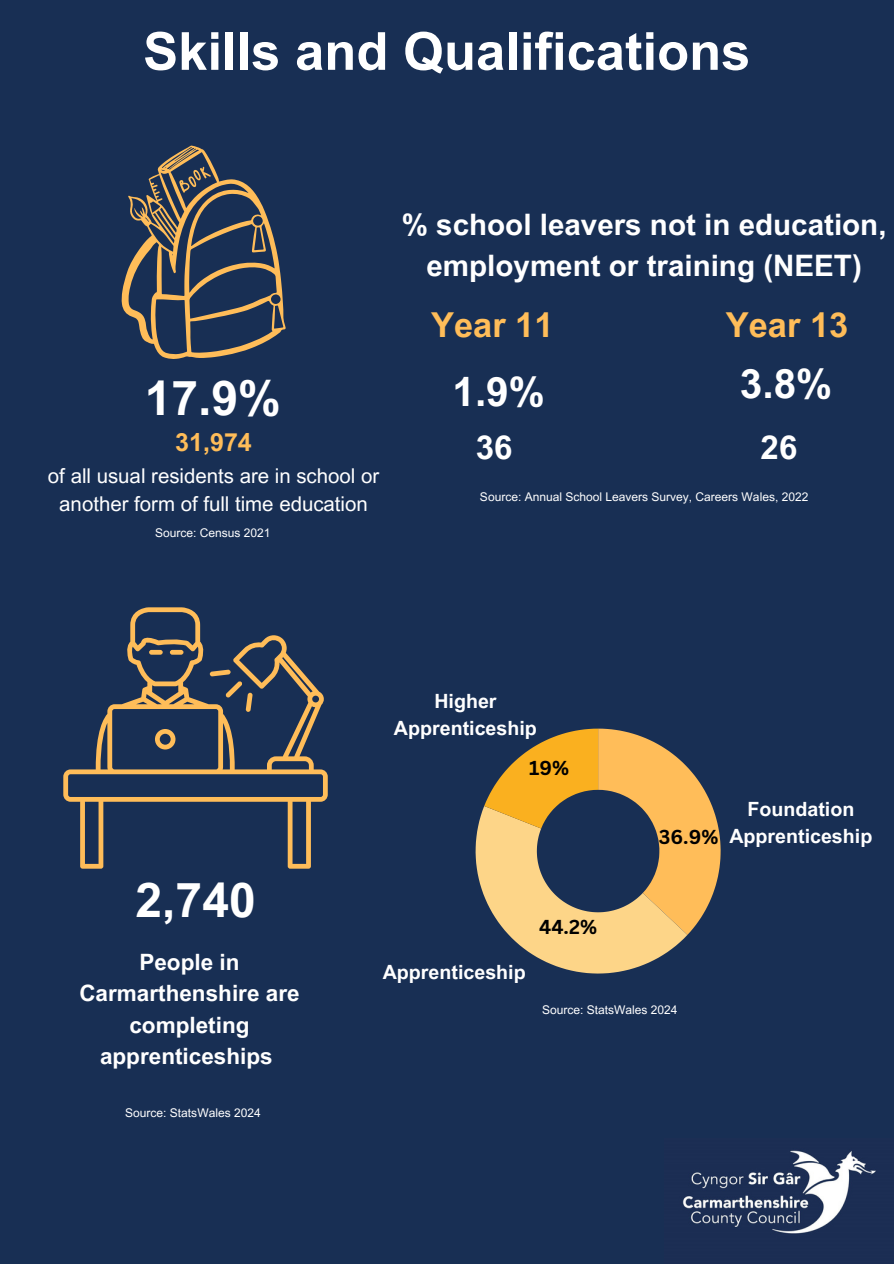
<style>
.page{position:relative;width:894px;height:1264px;background:#fff}
.page>*{position:absolute;margin:0;border:0;box-sizing:border-box;transform-origin:0 0}
.t1{font:700 52.5px "Arial MT Pro";color:#fff}
.t2{font:700 48px "Arial MT Pro";color:#fff}
.t3{font:700 40.5px "Arial MT Pro";color:#fff}
.t4{font:700 34.35px "Arial MT Pro";color:#ffbd59}
.t5{font:700 33px "Arial MT Pro";color:#fff}
.t6{font:700 29.55px/40.5px "Arial MT Pro";color:#fff;text-align:center}
.t7{font:700 25.05px "Arial MT Pro";color:#ffbd59}
.t8{font:700 22.5px/31.5px "Arial MT Pro";color:#fff;text-align:center}
.t9{font:20.4px/28.2px "Arial MT Pro";color:#fff;text-align:center}
.t10{font:700 19.65px/27.3px "Arial MT Pro";color:#fff;text-align:center}
.t11{font:700 19.65px "Canva Sans";color:#000}
.t12{font:12px "Arial MT Pro";color:#fff}
</style>
<div class="page">
<div style="left:0;top:0;width:893px;height:1263px;background:#182f54"></div>
<img style="left:682px;top:1150px;width:194px;height:84px">
<svg style="left:122px;top:146px;width:163px;height:213px"></svg>
<svg style="left:63px;top:607px;width:265px;height:261px"></svg>
<svg style="left:475px;top:728px;width:245px;height:245px"></svg>
<p class="t1" style="left:143px;top:32px;width:608px">Skills and Qualifications</p>
<h4 class="t2" style="left:145px;top:380px;width:138px">17.9%</h4>
<h3 class="t7" style="left:175px;top:433px;width:78px">31,974</h3>
<h3 class="t9" style="left:48px;top:464px;width:332px">of all usual residents are in school or another form of full time education</h3>
<h1 class="t12" style="left:155px;top:528px;width:117px">Source: Census 2021</h1>
<h6 class="t6" style="left:401px;top:208px;width:486px">% school leavers not in education, employment or training (NEET)</h6>
<p class="t4" style="left:431px;top:312px;width:124px">Year 11</p>
<p class="t4" style="left:725px;top:312px;width:124px">Year 13</p>
<p class="t3" style="left:452px;top:376px;width:94px">1.9%</p>
<p class="t3" style="left:739px;top:368px;width:94px">3.8%</p>
<p class="t5" style="left:475px;top:435px;width:38px">36</p>
<p class="t5" style="left:760px;top:434px;width:38px">26</p>
<p class="t12" style="left:480px;top:492px;width:330px">Source: Annual School Leavers Survey, Careers Wales, 2022</p>
<p class="t10" style="left:394px;top:690px;width:144px">Higher<br>Apprenticeship</p>
<p class="t11" style="left:529px;top:754px;width:41px">19%</p>
<p class="t11" style="left:658px;top:823px;width:61px">36.9%</p>
<h2 class="t10" style="left:729px;top:797px;width:144px">Foundation<br>Apprenticeship</h2>
<h5 class="t2" style="left:135px;top:882px;width:122px">2,740</h5>
<p class="t8" style="left:79px;top:948px;width:222px">People in<br>Carmarthenshire are completing apprenticeships</p>
<h2 class="t12" style="left:125px;top:1108px;width:137px">Source: StatsWales 2024</h2>
<p class="t10" style="left:382px;top:961px;width:144px">Apprenticeship</p>
<h1 class="t11" style="left:539px;top:912px;width:59px">44.2%</h1>
<p class="t12" style="left:542px;top:1005px;width:137px">Source: StatsWales 2024</p>
</div>
